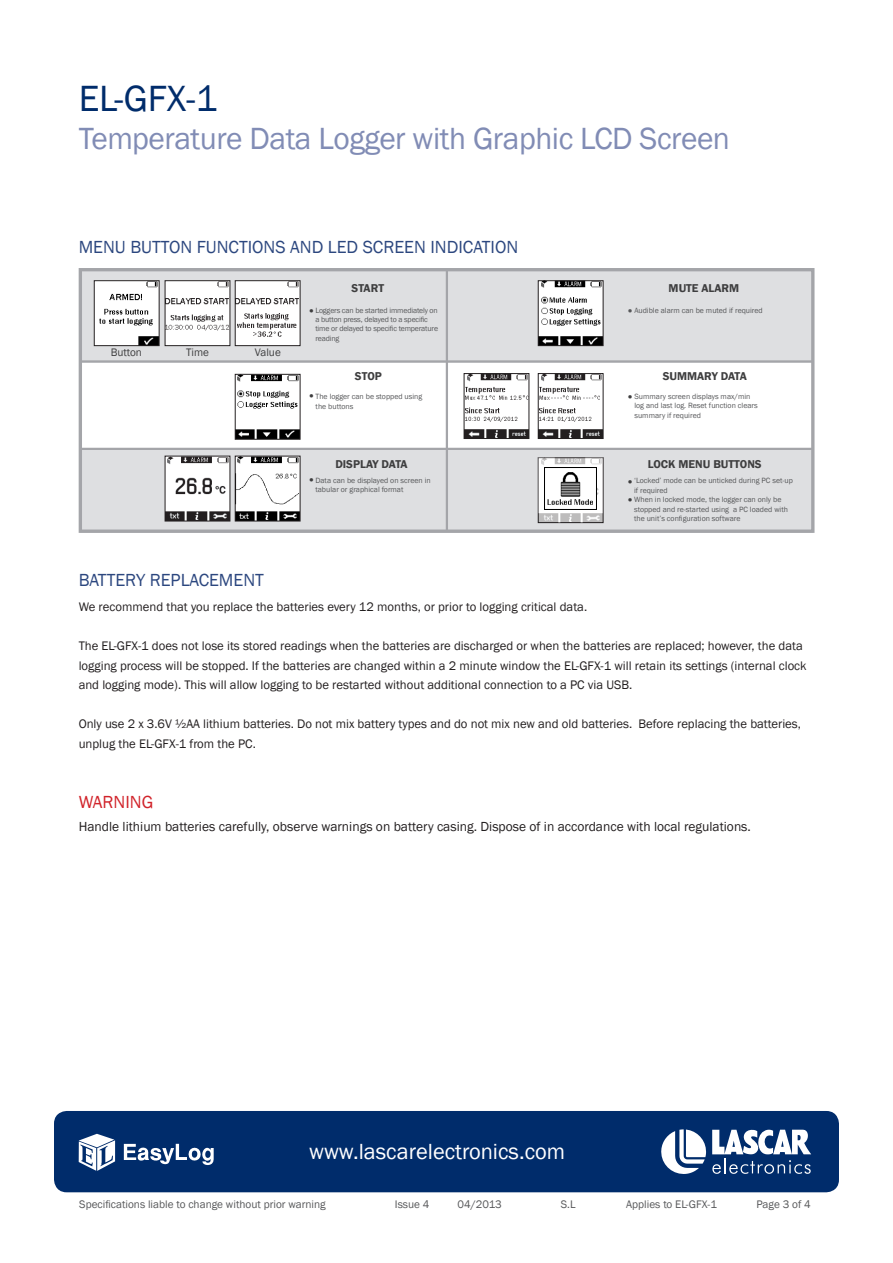
<style>
.page{position:relative;width:893px;height:1263px;background:#fff}
.page>*{position:absolute;margin:0;border:0;box-sizing:border-box;transform-origin:0 0}
.t1{font:37.5px "Franklin Gothic";color:#002c6b}
.t2{font:31.5px "Franklin Gothic";letter-spacing:-.015em;color:#818cb5}
.t3{font:22.5px "Franklin Gothic";color:#fff}
.t4{font:18px "Franklin Gothic";color:#2c477f}
.t5{font:18px "Franklin Gothic";color:#d1232a}
.t6{font:13.5px "Franklin Gothic";color:#231f20}
.t7{font:12.75px/19.5px "Franklin Gothic";color:#231f20}
.t8{font:600 11.7px "Franklin Gothic";color:#3e3e3f}
.t9{font:11.25px "Franklin Gothic";color:#57585a}
.t10{font:11.1px "Franklin Gothic";color:#3e3e3f}
.t11{font:7.8px/9.4px "Franklin Gothic";color:#57585a}
.t12{font:7.8px/9.4px "Franklin Gothic";letter-spacing:-.02em;color:#57585a}
.t13{font:7.8px "Franklin Gothic";color:#3e3e3f}
.s1{color:#3e3e3f}
</style>
<div class="page">
<div style="left:54px;top:1111px;width:785px;height:81px;background:#002c6b;border-radius:13px"></div>
<svg style="left:712px;top:1130px;width:99px;height:44px"></svg>
<svg style="left:661px;top:1129px;width:45px;height:45px"></svg>
<svg style="left:124px;top:1144px;width:90px;height:21px"></svg>
<svg style="left:79px;top:1134px;width:36px;height:37px"></svg>
<div style="left:80px;top:270px;width:733px;height:93px;background:#dedfe1"></div>
<div style="left:80px;top:451px;width:732px;height:82px;background:#dedfe1"></div>
<div style="left:79px;top:268px;width:735px;height:265px;border:3px solid #a4a5a9"></div>
<hr style="left:446px;top:270px;width:2px;height:260px;background:#a4a5a9">
<hr style="left:81px;top:360px;width:732px;height:3px;background:#a4a5a9">
<hr style="left:80px;top:448px;width:732px;height:2px;background:#a4a5a9">
<svg style="left:538px;top:457px;width:66px;height:66px"></svg>
<svg style="left:94px;top:280px;width:207px;height:66px"></svg>
<svg style="left:235px;top:374px;width:66px;height:66px"></svg>
<svg style="left:538px;top:280px;width:66px;height:66px"></svg>
<img style="left:538px;top:458px;width:65px;height:64px">
<img style="left:545px;top:467px;width:52px;height:43px">
<svg style="left:463px;top:373px;width:66px;height:66px"></svg>
<svg style="left:538px;top:373px;width:66px;height:66px"></svg>
<svg style="left:165px;top:455px;width:136px;height:67px"></svg>
<p class="t1" style="left:79px;top:76px;width:140px">EL-GFX-1</p>
<p class="t2" style="left:79px;top:119px;width:653px">Temperature Data Logger with Graphic LCD Screen</p>
<p class="t4" style="left:79px;top:236px;width:441px">MENU BUTTON FUNCTIONS AND LED SCREEN INDICATION</p>
<p class="t8" style="left:352px;top:281px;width:34px">START</p>
<p class="t8" style="left:669px;top:281px;width:72px">MUTE ALARM</p>
<p class="t10" style="left:111px;top:346px;width:33px">Button</p>
<p class="t10" style="left:186px;top:346px;width:24px">Time</p>
<p class="t10" style="left:255px;top:346px;width:27px">Value</p>
<p class="t12" style="left:315px;top:306px;width:124px;text-indent:-6px"><span class="s1">●</span> Loggers can be started immediately on a button press, delayed to a specific time or delayed to specific temperature reading</p>
<p class="t11" style="left:628px;top:306px;width:137px">● Audible alarm can be muted if required</p>
<p class="t8" style="left:355px;top:369px;width:29px">STOP</p>
<p class="t8" style="left:663px;top:369px;width:86px">SUMMARY DATA</p>
<p class="t11" style="left:316px;top:392px;width:108px">The logger can be stopped using the buttons</p>
<p class="t13" style="left:309px;top:391px;width:6px">●</p>
<p class="t11" style="left:634px;top:392px;width:125px;text-indent:-7px"><span class="s1">●</span> Summary screen displays max/min log and last log. Reset function clears summary if required</p>
<p class="t8" style="left:335px;top:456px;width:74px">DISPLAY DATA</p>
<p class="t8" style="left:648px;top:456px;width:115px">LOCK MENU BUTTONS</p>
<p class="t11" style="left:315px;top:476px;width:117px;text-indent:-6px"><span class="s1">●</span> Data can be displayed on screen in tabular or graphical format</p>
<p class="t11" style="left:634px;top:476px;width:160px;text-indent:-6px"><span class="s1">●</span> ‘Locked’ mode can be unticked during PC set-up if required</p>
<p class="t11" style="left:634px;top:495px;width:155px;text-indent:-6px"><span class="s1">●</span> When in locked mode, the logger can only be stopped and re-started using a PC loaded with the unit’s configuration software</p>
<p class="t4" style="left:79px;top:568px;width:187px">BATTERY REPLACEMENT</p>
<p class="t7" style="left:79px;top:597px;width:510px">We recommend that you replace the batteries every 12 months, or prior to logging critical data.</p>
<p class="t7" style="left:79px;top:636px;width:729px">The EL-GFX-1 does not lose its stored readings when the batteries are discharged or when the batteries are replaced; however, the data logging process will be stopped. If the batteries are changed within a 2 minute window the EL-GFX-1 will retain its settings (internal clock and logging mode). This will allow logging to be restarted without additional connection to a PC via USB.</p>
<p class="t7" style="left:79px;top:714px;width:724px">Only use 2 x 3.6V ½AA lithium batteries. Do not mix battery types and do not mix new and old batteries. Before replacing the batteries, unplug the EL-GFX-1 from the PC.</p>
<p class="t5" style="left:79px;top:791px;width:76px">WARNING</p>
<p class="t6" style="left:79px;top:818px;width:674px">Handle lithium batteries carefully, observe warnings on battery casing. Dispose of in accordance with local regulations.</p>
<p class="t3" style="left:309px;top:1137px;width:258px">www.lascarelectronics.com</p>
<p class="t9" style="left:79px;top:1197px;width:248px">Specifications liable to change without prior warning</p>
<p class="t9" style="left:395px;top:1197px;width:36px">Issue 4</p>
<p class="t9" style="left:458px;top:1197px;width:46px">04/2013</p>
<p class="t9" style="left:561px;top:1197px;width:16px">S.L</p>
<p class="t9" style="left:626px;top:1197px;width:92px">Applies to EL-GFX-1</p>
<p class="t9" style="left:756px;top:1197px;width:56px">Page 3 of 4</p>
</div>
